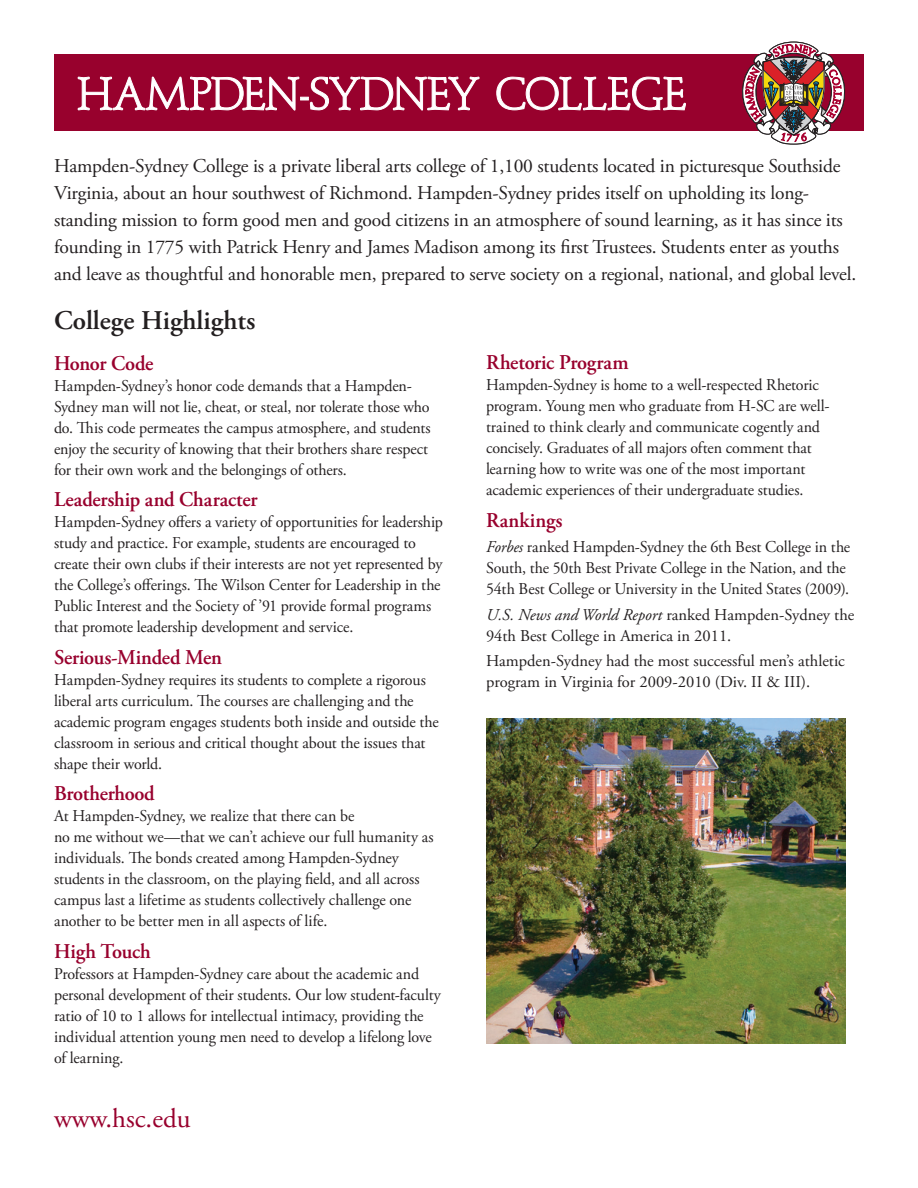
<style>
.page{position:relative;width:918px;height:1188px;background:#fff}
.page>*{position:absolute;margin:0;border:0;box-sizing:border-box;transform-origin:0 0}
.t1{font:600 27px "Adobe Garamond Pro";color:#231f20}
.t2{font:27px "Adobe Garamond Pro";color:#98012d}
.t3{font:600 21px "Adobe Garamond Pro";letter-spacing:-.01em;color:#98012d}
.t4{font:600 21px "Adobe Garamond Pro";letter-spacing:.01em;color:#98012d}
.t5{font:19.5px/27px "Adobe Garamond Pro";letter-spacing:-.01em;color:#231f20}
.t6{font:16.5px/21px "Adobe Garamond Pro";letter-spacing:-.005em;color:#231f20}
.s1{font-style:italic}
</style>
<div class="page">
<img style="left:487px;top:718px;width:359px;height:326px">
<div style="left:54px;top:54px;width:810px;height:76px;background:#98012d"></div>
<svg style="left:738px;top:41px;width:111px;height:104px"></svg>
<svg style="left:78px;top:77px;width:402px;height:33px"></svg>
<svg style="left:496px;top:77px;width:190px;height:33px"></svg>
<p class="t5" style="left:54px;top:153px;width:804px">Hampden-Sydney College is a private liberal arts college of 1,100 students located in picturesque Southside Virginia, about an hour southwest of Richmond. Hampden-Sydney prides itself on upholding its long&shy;standing mission to form good men and good citizens in an atmosphere of sound learning, as it has since its founding in 1775 with Patrick Henry and James Madison among its first Trustees. Students enter as youths and leave as thoughtful and honorable men, prepared to serve society on a regional, national, and global level.</p>
<h1 class="t1" style="left:54px;top:305px;width:203px">College Highlights</h1>
<p class="t3" style="left:54px;top:351px;width:101px">Honor Code</p>
<p class="t6" style="left:54px;top:376px;width:378px">Hampden-Sydney’s honor code demands that a Hampden-Sydney man will not lie, cheat, or steal, nor tolerate those who do. This code permeates the campus atmosphere, and students enjoy the security of knowing that their brothers share respect for their own work and the belongings of others.</p>
<p class="t3" style="left:54px;top:488px;width:205px">Leadership and Character</p>
<p class="t6" style="left:54px;top:512px;width:391px">Hampden-Sydney offers a variety of opportunities for leadership study and practice. For example, students are encouraged to create their own clubs if their interests are not yet represented by the College’s offerings. The Wilson Center for Leadership in the Public Interest and the Society of ’91 provide formal programs that promote leadership development and service.</p>
<p class="t3" style="left:54px;top:645px;width:170px">Serious-Minded Men</p>
<p class="t6" style="left:54px;top:670px;width:386px">Hampden-Sydney requires its students to complete a rigorous liberal arts curriculum. The courses are challenging and the academic program engages students both inside and outside the classroom in serious and critical thought about the issues that shape their world.</p>
<p class="t3" style="left:54px;top:782px;width:102px">Brotherhood</p>
<p class="t6" style="left:54px;top:806px;width:381px">At Hampden-Sydney, we realize that there can be<br>no me without we—that we can’t achieve our full humanity as individuals. The bonds created among Hampden-Sydney students in the classroom, on the playing field, and all across campus last a lifetime as students collectively challenge one another to be better men in all aspects of life.</p>
<p class="t3" style="left:54px;top:939px;width:98px">High Touch</p>
<p class="t6" style="left:54px;top:964px;width:388px">Professors at Hampden-Sydney care about the academic and personal development of their students. Our low student-faculty ratio of 10 to 1 allows for intellectual intimacy, providing the individual attention young men need to develop a lifelong love of learning.</p>
<p class="t3" style="left:486px;top:350px;width:144px">Rhetoric Program</p>
<p class="t6" style="left:486px;top:375px;width:345px">Hampden-Sydney is home to a well-respected Rhetoric program. Young men who graduate from H-SC are well&shy;trained to think clearly and communicate cogently and concisely. Graduates of all majors often comment that learning how to write was one of the most important academic experiences of their undergraduate studies.</p>
<p class="t4" style="left:486px;top:508px;width:78px">Rankings</p>
<p class="t6" style="left:486px;top:537px;width:366px"><span class="s1">Forbes</span> ranked Hampden-Sydney the 6th Best College in the<br>South, the 50th Best Private College in the Nation, and the<br>54th Best College or University in the United States (2009).</p>
<p class="t6" style="left:486px;top:605px;width:370px"><span class="s1">U.S. News and World Report</span> ranked Hampden-Sydney the<br>94th Best College in America in 2011.</p>
<p class="t6" style="left:486px;top:651px;width:360px">Hampden-Sydney had the most successful men’s athletic program in Virginia for 2009-2010 (Div. II &amp; III).</p>
<h1 class="t2" style="left:54px;top:1102px;width:138px">www.hsc.edu</h1>
</div>
